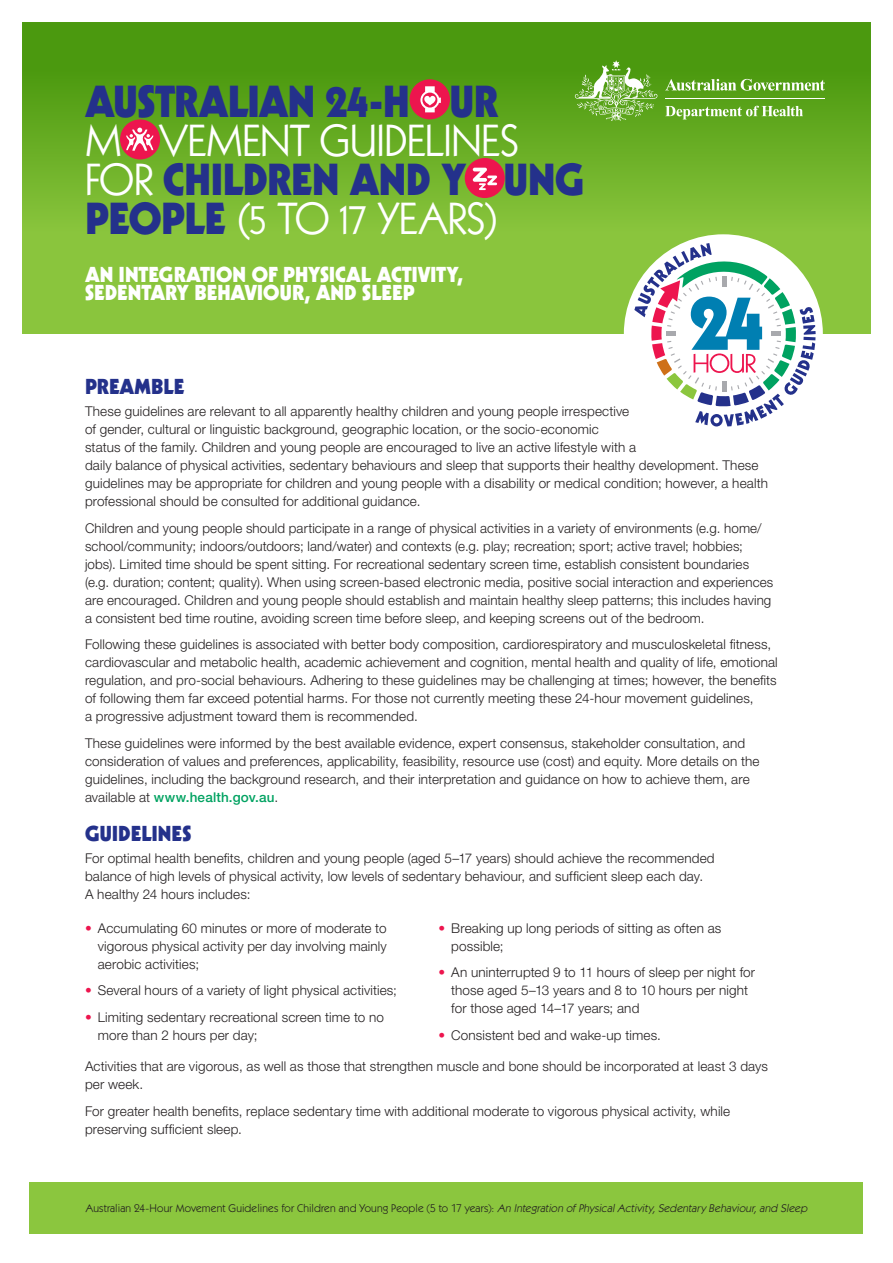
<style>
.page{position:relative;width:893px;height:1263px;background:#fff}
.page>*{position:absolute;margin:0;border:0;box-sizing:border-box;transform-origin:0 0}
.t1{font:900 43.5px/39px "Kabel LT Std";letter-spacing:-.005em;color:#24318b}
.Subtitle{font:900 21px/18px "Kabel LT Std";color:#fff}
.t2{font:900 21px "Kabel LT Std";letter-spacing:.01em;color:#24318b}
.Body{font:300 13.5px/18px "Helvetica Neue LT Std";letter-spacing:.01em;color:#231f20}
.t3{font:11.25px "ITC Kabel Std";letter-spacing:.01em;color:#231f20}
.s1{font-weight:400;color:#fff}
.s2{font-weight:500;color:#00a261}
.s3{color:#ed154e}
.s4{font-style:italic}
</style>
<div class="page">
<svg style="left:9px;top:15px;width:875px;height:319px;background:#77b635"></svg>
<div style="left:624px;top:234px;width:199px;height:199px;background:#fff;border-radius:50%"></div>
<svg style="left:634px;top:243px;width:182px;height:184px"></svg>
<div style="left:30px;top:1182px;width:833px;height:51px;background:#8bc63e"></div>
<svg style="left:665px;top:79px;width:160px;height:12px"></svg>
<svg style="left:575px;top:60px;width:83px;height:61px;background:#7ab44a"></svg>
<hr style="left:665px;top:98px;width:160px;height:1px;background:#fff">
<svg style="left:665px;top:106px;width:138px;height:13px;background:#8dc060"></svg>
<div style="left:465px;top:158px;width:40px;height:40px;background:#ed154e;border-radius:50%"></div>
<svg style="left:473px;top:168px;width:24px;height:22px"></svg>
<div style="left:120px;top:119px;width:40px;height:40px;background:#ed154e;border-radius:50%"></div>
<svg style="left:126px;top:128px;width:27px;height:23px"></svg>
<div style="left:410px;top:79px;width:40px;height:40px;background:#ed154e;border-radius:50%"></div>
<svg style="left:420px;top:86px;width:21px;height:26px"></svg>
<p class="t1" style="left:85px;top:81px;width:501px">AUSTRALIAN 24-H UR<br><span class="s1">M VEMENT GUIDELINES<br>FOR</span> CHILDREN AND Y UNG<br>PEOPLE <span class="s1">(5 TO 17 YEARS)</span></p>
<p class="Subtitle" style="left:85px;top:265px;width:379px">AN INTEGRATION OF PHYSICAL ACTIVITY,<br>SEDENTARY BEHAVIOUR, AND SLEEP</p>
<h1 class="t2" style="left:85px;top:373px;width:101px">PREAMBLE</h1>
<p class="Body" style="left:85px;top:402px;width:684px">These guidelines are relevant to all apparently healthy children and young people irrespective<br>of gender, cultural or linguistic background, geographic location, or the socio-economic<br>status of the family. Children and young people are encouraged to live an active lifestyle with a<br>daily balance of physical activities, sedentary behaviours and sleep that supports their healthy development. These guidelines may be appropriate for children and young people with a disability or medical condition; however, a health professional should be consulted for additional guidance.</p>
<p class="Body" style="left:85px;top:518px;width:690px">Children and young people should participate in a range of physical activities in a variety of environments (e.g. home/ school/community; indoors/outdoors; land/water) and contexts (e.g. play; recreation; sport; active travel; hobbies; jobs). Limited time should be spent sitting. For recreational sedentary screen time, establish consistent boundaries (e.g. duration; content; quality). When using screen-based electronic media, positive social interaction and experiences are encouraged. Children and young people should establish and maintain healthy sleep patterns; this includes having a consistent bed time routine, avoiding screen time before sleep, and keeping screens out of the bedroom.</p>
<p class="Body" style="left:85px;top:635px;width:694px">Following these guidelines is associated with better body composition, cardiorespiratory and musculoskeletal fitness, cardiovascular and metabolic health, academic achievement and cognition, mental health and quality of life, emotional regulation, and pro-social behaviours. Adhering to these guidelines may be challenging at times; however, the benefits of following them far exceed potential harms. For those not currently meeting these 24-hour movement guidelines,<br>a progressive adjustment toward them is recommended.</p>
<p class="Body" style="left:85px;top:733px;width:676px">These guidelines were informed by the best available evidence, expert consensus, stakeholder consultation, and consideration of values and preferences, applicability, feasibility, resource use (cost) and equity. More details on the guidelines, including the background research, and their interpretation and guidance on how to achieve them, are available at <span class="s2">www.health.gov.au</span>.</p>
<h1 class="t2" style="left:85px;top:820px;width:108px">GUIDELINES</h1>
<p class="Body" style="left:85px;top:849px;width:631px">For optimal health benefits, children and young people (aged 5–17 years) should achieve the recommended balance of high levels of physical activity, low levels of sedentary behaviour, and sufficient sleep each day.<br>A healthy 24 hours includes:</p>
<p class="Body" style="left:451px;top:919px;width:272px;text-indent:-13px"><span class="s3">•</span> Breaking up long periods of sitting as often as possible;</p>
<p class="Body" style="left:451px;top:963px;width:305px;text-indent:-13px"><span class="s3">•</span> An uninterrupted 9 to 11 hours of sleep per night for those aged 5–13 years and 8 to 10 hours per night for those aged 14–17 years; and</p>
<p class="Body" style="left:438px;top:1026px;width:224px"><span class="s3">•</span> Consistent bed and wake-up times.</p>
<p class="Body" style="left:85px;top:1057px;width:684px">Activities that are vigorous, as well as those that strengthen muscle and bone should be incorporated at least 3 days per week.</p>
<p class="Body" style="left:85px;top:1101px;width:647px">For greater health benefits, replace sedentary time with additional moderate to vigorous physical activity, while preserving sufficient sleep.</p>
<p class="Body" style="left:98px;top:919px;width:291px;text-align:justify;text-indent:-13px"><span class="s3">•</span> Accumulating 60 minutes or more of moderate to vigorous physical activity per day involving mainly aerobic activities;</p>
<p class="Body" style="left:85px;top:981px;width:313px"><span class="s3">•</span> Several hours of a variety of light physical activities;</p>
<p class="Body" style="left:98px;top:1008px;width:288px;text-indent:-13px"><span class="s3">•</span> Limiting sedentary recreational screen time to no more than 2 hours per day;</p>
<p class="t3" style="left:86px;top:1201px;width:725px">Australian 24-Hour Movement Guidelines for Children and Young People (5 to 17 years): <span class="s4">An Integration ofPhysicalActivity,Sedentary Behaviour,and Sleep</span></p>
</div>
